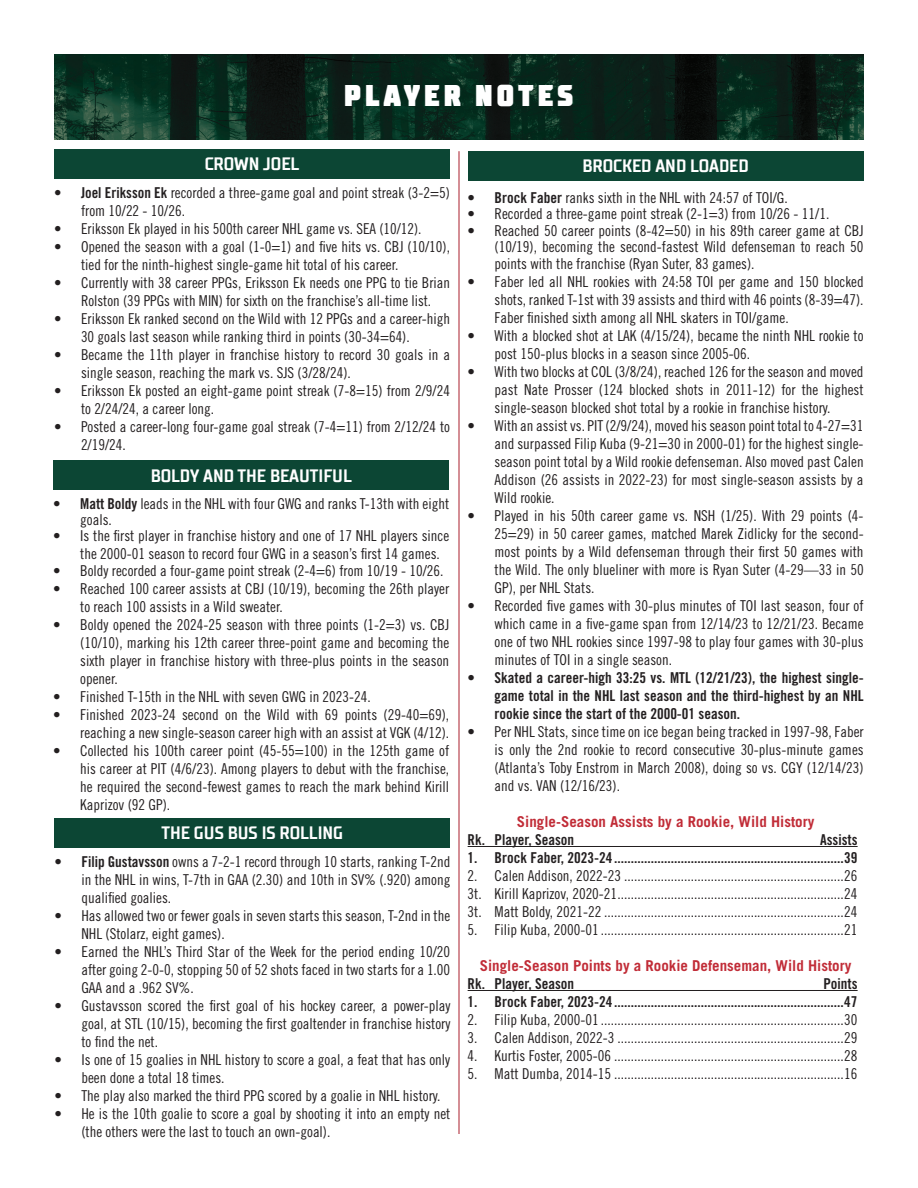
<style>
.page{position:relative;width:918px;height:1188px;background:#fff}
.page>*{position:absolute;margin:0;border:0;box-sizing:border-box;transform-origin:0 0}
.t1{font:900 30px "TT Supermolot Condensed";letter-spacing:.11em;color:#fff}
.Big_Player_Stat_Box{font:700 18px "TT Supermolot Condensed";color:#fff}
.t2{font:15px/18px "Trade Gothic LT Std Cn 18";color:#231f20}
.t3{font:15px/18px "Trade Gothic LT Std Bd Cn 20";color:#231f20;text-align:justify}
.t4{font:700 15px "Trade Gothic LT Std";color:#c12c37}
.s1{font-family:"Trade Gothic LT Std Bd Cn 20"}
</style>
<div class="page">
<hr style="left:459px;top:151px;width:1px;height:983px;background:#aa1e2d">
<img style="left:54px;top:54px;width:810px;height:86px">
<div style="left:54px;top:149px;width:396px;height:29px;background:#0c4634"></div>
<div style="left:53px;top:461px;width:396px;height:29px;background:#0c4634"></div>
<div style="left:468px;top:151px;width:396px;height:29px;background:#0c4634"></div>
<hr style="left:468px;top:846px;width:390px;height:1px;background:#231f20">
<hr style="left:468px;top:990px;width:390px;height:1px;background:#231f20">
<div style="left:54px;top:818px;width:396px;height:30px;background:#0c4634"></div>
<h1 class="t1" style="left:344px;top:78px;width:232px">PLAYER NOTES</h1>
<p class="Big_Player_Stat_Box" style="left:205px;top:153px;width:96px">CROWN JOEL</p>
<p class="t2" style="left:81px;top:183px;width:370px;text-indent:-27px"><span class="s1">• Joel Eriksson Ek</span> recorded a three-game goal and point streak (3-2=5) from 10/22 - 10/26.</p>
<p class="t2" style="left:54px;top:219px;width:369px">• Eriksson Ek played in his 500th career NHL game vs. SEA (10/12).</p>
<p class="t2" style="left:81px;top:237px;width:371px;text-indent:-27px">• Opened the season with a goal (1-0=1) and five hits vs. CBJ (10/10), tied for the ninth-highest single-game hit total of his career.</p>
<p class="t2" style="left:54px;top:273px;width:397px;text-align:center">• Currently with 38 career PPGs, Eriksson Ek needs one PPG to tie Brian<br>Rolston (39 PPGs with MIN) for sixth on the franchise’s all-time list.</p>
<p class="t2" style="left:81px;top:309px;width:371px;text-indent:-27px">• Eriksson Ek ranked second on the Wild with 12 PPGs and a career-high<br>30 goals last season while ranking third in points (30-34=64).</p>
<p class="t2" style="left:81px;top:345px;width:371px;text-indent:-27px">• Became the 11th player in franchise history to record 30 goals in a single season, reaching the mark vs. SJS (3/28/24).</p>
<p class="t2" style="left:81px;top:381px;width:371px;text-indent:-27px">• Eriksson Ek posted an eight-game point streak (7-8=15) from 2/9/24 to 2/24/24, a career long.</p>
<p class="t2" style="left:81px;top:417px;width:371px;text-indent:-27px">• Posted a career-long four-game goal streak (7-4=11) from 2/12/24 to<br>2/19/24.</p>
<p class="Big_Player_Stat_Box" style="left:151px;top:465px;width:203px">BOLDY AND THE BEAUTIFUL</p>
<p class="t2" style="left:80px;top:496px;width:371px;line-height:15.8px;text-indent:-27px"><span class="s1">• Matt Boldy</span> leads in the NHL with four GWG and ranks T-13th with eight goals.</p>
<p class="t2" style="left:80px;top:527px;width:371px;text-indent:-27px">• Is the first player in franchise history and one of 17 NHL players since the 2000-01 season to record four GWG in a season’s first 14 games.</p>
<p class="t2" style="left:53px;top:561px;width:392px">• Boldy recorded a four-game point streak (2-4=6) from 10/19 - 10/26.</p>
<p class="t2" style="left:80px;top:579px;width:370px;text-indent:-27px">• Reached 100 career assists at CBJ (10/19), becoming the 26th player to reach 100 assists in a Wild sweater.</p>
<p class="t2" style="left:80px;top:615px;width:371px;text-align:justify;text-indent:-27px">• Boldy opened the 2024-25 season with three points (1-2=3) vs. CBJ (10/10), marking his 12th career three-point game and becoming the sixth player in franchise history with three-plus points in the season opener.</p>
<p class="t2" style="left:53px;top:687px;width:319px">• Finished T-15th in the NHL with seven GWG in 2023-24.</p>
<p class="t2" style="left:53px;top:705px;width:398px;text-align:right">• Finished 2023-24 second on the Wild with 69 points (29-40=69), reaching a new single-season career high with an assist at VGK (4/12).</p>
<p class="t2" style="left:80px;top:741px;width:371px;text-align:justify;text-indent:-27px">• Collected his 100th career point (45-55=100) in the 125th game of his career at PIT (4/6/23). Among players to debut with the franchise, he required the second-fewest games to reach the mark behind Kirill Kaprizov (92 GP).</p>
<p class="Big_Player_Stat_Box" style="left:162px;top:822px;width:183px">THE GUS BUS IS ROLLING</p>
<p class="t2" style="left:81px;top:852px;width:371px;text-align:justify;text-indent:-27px"><span class="s1">• Filip Gustavsson</span> owns a 7-2-1 record through 10 starts, ranking T-2nd in the NHL in wins, T-7th in GAA (2.30) and 10th in SV% (.920) among qualified goalies.</p>
<p class="t2" style="left:81px;top:906px;width:370px;text-indent:-27px">• Has allowed two or fewer goals in seven starts this season, T-2nd in the<br>NHL (Stolarz, eight games).</p>
<p class="t2" style="left:81px;top:942px;width:370px;text-align:justify;text-indent:-27px">• Earned the NHL’s Third Star of the Week for the period ending 10/20 after going 2-0-0, stopping 50 of 52 shots faced in two starts for a 1.00<br>GAA and a .962 SV%.</p>
<p class="t2" style="left:81px;top:996px;width:371px;text-align:justify;text-indent:-27px">• Gustavsson scored the first goal of his hockey career, a power-play goal, at STL (10/15), becoming the first goaltender in franchise history to find the net.</p>
<p class="t2" style="left:81px;top:1050px;width:370px;text-indent:-27px">• Is one of 15 goalies in NHL history to score a goal, a feat that has only been done a total 18 times.</p>
<p class="t2" style="left:54px;top:1086px;width:388px">• The play also marked the third PPG scored by a goalie in NHL history.</p>
<p class="t2" style="left:81px;top:1104px;width:371px;text-indent:-27px">• He is the 10th goalie to score a goal by shooting it into an empty net (the others were the last to touch an own-goal).</p>
<p class="Big_Player_Stat_Box" style="left:583px;top:155px;width:168px">BROCKED AND LOADED</p>
<p class="t2" style="left:468px;top:188px;width:322px"><span class="s1">• Brock Faber</span> ranks sixth in the NHL with 24:57 of TOI/G.</p>
<p class="t2" style="left:468px;top:205px;width:363px">• Recorded a three-game point streak (2-1=3) from 10/26 - 11/1.</p>
<p class="t2" style="left:495px;top:222px;width:371px;line-height:16.5px;text-align:justify;text-indent:-27px">• Reached 50 career points (8-42=50) in his 89th career game at CBJ (10/19), becoming the second-fastest Wild defenseman to reach 50 points with the franchise (Ryan Suter, 83 games).</p>
<p class="t2" style="left:495px;top:272px;width:371px;text-align:justify;text-indent:-27px">• Faber led all NHL rookies with 24:58 TOI per game and 150 blocked shots, ranked T-1st with 39 assists and third with 46 points (8-39=47).<br>Faber finished sixth among all NHL skaters in TOI/game.</p>
<p class="t2" style="left:495px;top:326px;width:371px;text-indent:-27px">• With a blocked shot at LAK (4/15/24), became the ninth NHL rookie to post 150-plus blocks in a season since 2005-06.</p>
<p class="t2" style="left:495px;top:362px;width:371px;text-align:justify;text-indent:-27px">• With two blocks at COL (3/8/24), reached 126 for the season and moved past Nate Prosser (124 blocked shots in 2011-12) for the highest single-season blocked shot total by a rookie in franchise history.</p>
<p class="t2" style="left:495px;top:416px;width:371px;text-align:justify;text-indent:-27px">• With an assist vs. PIT (2/9/24), moved his season point total to 4-27=31 and surpassed Filip Kuba (9-21=30 in 2000-01) for the highest single&shy;season point total by a Wild rookie defenseman. Also moved past Calen Addison (26 assists in 2022-23) for most single-season assists by a Wild rookie.</p>
<p class="t2" style="left:495px;top:506px;width:371px;text-align:justify;text-indent:-27px">• Played in his 50th career game vs. NSH (1/25). With 29 points (4- 25=29) in 50 career games, matched Marek Zidlicky for the second&shy;most points by a Wild defenseman through their first 50 games with the Wild. The only blueliner with more is Ryan Suter (4-29—33 in 50<br>GP), per NHL Stats.</p>
<p class="t2" style="left:495px;top:596px;width:371px;text-align:justify;text-indent:-27px">• Recorded five games with 30-plus minutes of TOI last season, four of which came in a five-game span from 12/14/23 to 12/21/23. Became one of two NHL rookies since 1997-98 to play four games with 30-plus minutes of TOI in a single season.</p>
<p class="t3" style="left:495px;top:668px;width:371px;text-indent:-27px">• Skated a career-high 33:25 vs. MTL (12/21/23), the highest single&shy;game total in the NHL last season and the third-highest by an NHL rookie since the start of the 2000-01 season.</p>
<p class="t2" style="left:495px;top:722px;width:371px;text-align:justify;text-indent:-27px">• Per NHL Stats, since time on ice began being tracked in 1997-98, Faber is only the 2nd rookie to record consecutive 30-plus-minute games (Atlanta’s Toby Enstrom in March 2008), doing so vs. CGY (12/14/23) and vs. VAN (12/16/23).</p>
<p class="t4" style="left:517px;top:812px;width:299px">Single-Season Assists by a Rookie, Wild History</p>
<p class="t3" style="left:468px;top:830px;width:108px">Rk. Player, Season</p>
<p class="t3" style="left:820px;top:830px;width:39px">Assists</p>
<p class="t3" style="left:468px;top:848px;width:392px">1. Brock Faber, 2023-24.....................................................................39</p>
<p class="t2" style="left:468px;top:866px;width:392px">2. Calen Addison, 2022-23 ..................................................................26</p>
<p class="t2" style="left:468px;top:884px;width:392px">3t. Kirill Kaprizov, 2020-21....................................................................24</p>
<p class="t2" style="left:468px;top:902px;width:392px">3t. Matt Boldy, 2021-22 ........................................................................24</p>
<p class="t2" style="left:468px;top:920px;width:392px">5. Filip Kuba, 2000-01 .........................................................................21</p>
<p class="t4" style="left:480px;top:956px;width:373px">Single-Season Points by a Rookie Defenseman, Wild History</p>
<p class="t3" style="left:468px;top:974px;width:108px">Rk. Player, Season</p>
<p class="t3" style="left:823px;top:974px;width:36px">Points</p>
<p class="t3" style="left:468px;top:992px;width:392px">1. Brock Faber, 2023-24.....................................................................47</p>
<p class="t2" style="left:468px;top:1010px;width:392px">2. Filip Kuba, 2000-01 .........................................................................30</p>
<p class="t2" style="left:468px;top:1028px;width:392px">3. Calen Addison, 2022-3 ....................................................................29</p>
<p class="t2" style="left:468px;top:1046px;width:392px">4. Kurtis Foster, 2005-06 .....................................................................28</p>
<p class="t2" style="left:468px;top:1064px;width:392px">5. Matt Dumba, 2014-15 .....................................................................16</p>
</div>
